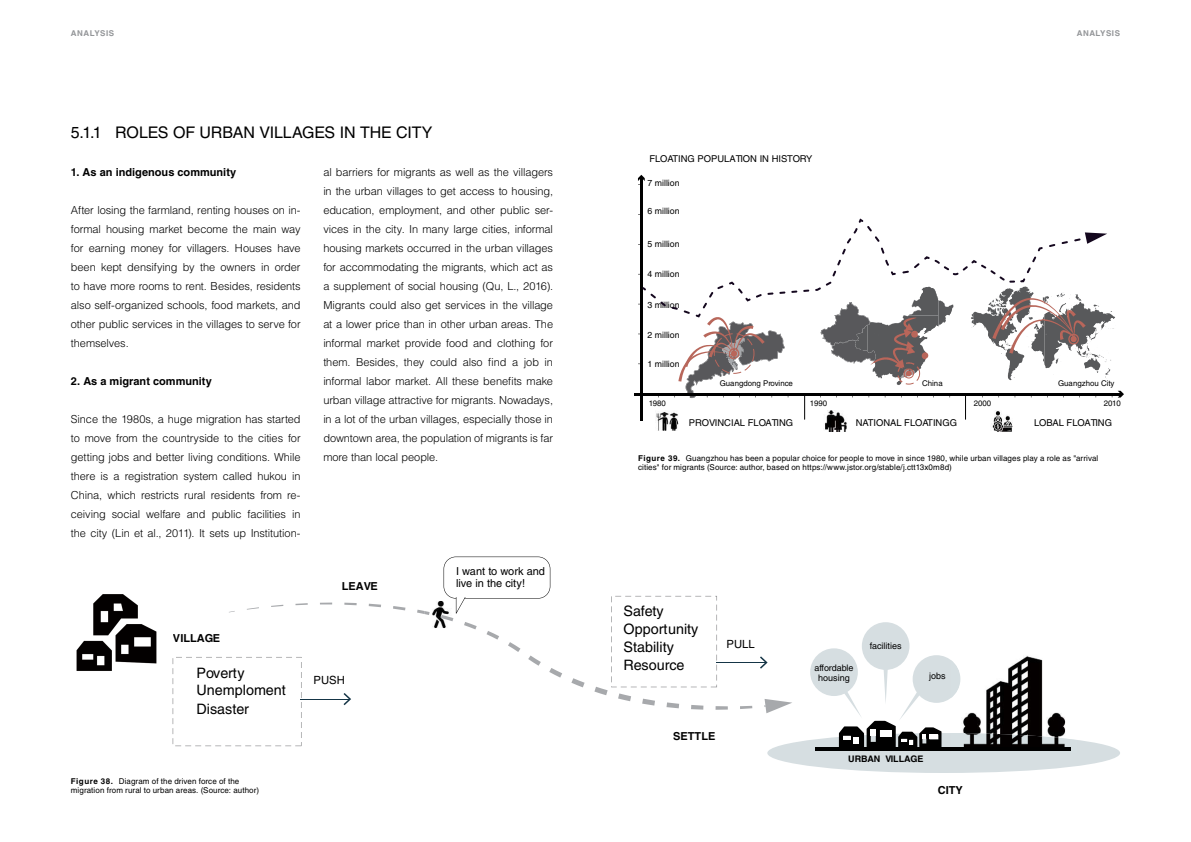
<style>
.page{position:relative;width:1191px;height:842px;background:#fff}
.page>*{position:absolute;margin:0;border:0;box-sizing:border-box;transform-origin:0 0}
.t1{font:16px "Helvetica LT Std";letter-spacing:-.01em;color:#000}
.t2{font:14.4px/18px "Helvetica LT Std";color:#000}
.t3{font:11.3px "Helvetica LT Std";color:#000}
.t4{font:300 11px/19px "Helvetica LT Std";letter-spacing:-.01em;color:#000;text-align:justify}
.t5{font:700 11px "Helvetica LT Std";color:#000}
.t6{font:11px/12.3px "Helvetica LT Std";color:#000}
.t7{font:9.4px "Helvetica LT Std";color:#000}
.t8{font:9px/10px "Helvetica LT Std";color:#000;text-align:center}
.t9{font:700 9px "Helvetica LT Std";color:#000}
.t10{font:8.7px "Helvetica LT Std";color:#000}
.t11{font:8px/9.6px "Helvetica LT Std";letter-spacing:.015em;color:#000}
.t12{font:700 8px "Helvetica LT Std";color:#939598}
.t13{font:7.9px "Helvetica LT Std";color:#000}
.s1{font-weight:700}
</style>
<div class="page">
<div style="left:810px;top:648px;width:48px;height:48px;background:#d6dee1;border-radius:50%"></div>
<div style="left:862px;top:622px;width:47px;height:48px;background:#d6dee1;border-radius:50%"></div>
<div style="left:912px;top:655px;width:48px;height:48px;background:#d6dee1;border-radius:50%"></div>
<div style="left:767px;top:733px;width:353px;height:40px;background:#d6dee1;border-radius:50%"></div>
<hr style="left:300px;top:699px;width:49px;height:1px;background:#153546">
<svg style="left:343px;top:693px;width:8px;height:12px"></svg>
<hr style="left:717px;top:662px;width:49px;height:1px;background:#153546">
<svg style="left:760px;top:656px;width:7px;height:13px"></svg>
<img style="left:950px;top:656px;width:116px;height:77px">
<img style="left:950px;top:659px;width:10px;height:39px">
<img style="left:950px;top:733px;width:126px;height:18px">
<img style="left:76px;top:594px;width:97px;height:86px">
<svg style="left:247px;top:607px;width:12px;height:3px"></svg>
<svg style="left:271px;top:605px;width:12px;height:2px"></svg>
<svg style="left:295px;top:603px;width:13px;height:2px"></svg>
<svg style="left:320px;top:602px;width:12px;height:2px"></svg>
<svg style="left:344px;top:603px;width:13px;height:2px"></svg>
<svg style="left:369px;top:604px;width:12px;height:3px"></svg>
<svg style="left:393px;top:606px;width:12px;height:4px"></svg>
<svg style="left:571px;top:678px;width:13px;height:9px"></svg>
<svg style="left:717px;top:706px;width:11px;height:4px"></svg>
<svg style="left:740px;top:706px;width:12px;height:3px"></svg>
<svg style="left:764px;top:699px;width:28px;height:14px"></svg>
<img style="left:429px;top:601px;width:12px;height:27px">
<svg style="left:417px;top:610px;width:12px;height:5px"></svg>
<svg style="left:441px;top:557px;width:121px;height:120px"></svg>
<svg style="left:173px;top:657px;width:128px;height:89px"></svg>
<svg style="left:594px;top:596px;width:123px;height:114px"></svg>
<hr style="left:815px;top:747px;width:255px;height:3px;background:#000">
<svg style="left:839px;top:668px;width:102px;height:79px"></svg>
<hr style="left:640px;top:177px;width:2px;height:243px;background:#000">
<svg style="left:638px;top:175px;width:7px;height:10px"></svg>
<hr style="left:634px;top:393px;width:487px;height:2px;background:#000">
<img style="left:992px;top:420px;width:20px;height:11px">
<img style="left:825px;top:420px;width:22px;height:11px">
<img style="left:657px;top:420px;width:21px;height:11px">
<svg style="left:638px;top:214px;width:486px;height:206px"></svg>
<img style="left:938px;top:301px;width:15px;height:25px">
<img style="left:909px;top:287px;width:20px;height:28px">
<p class="t12" style="left:71px;top:28px;width:13px">Analysis</p>
<p class="t12" style="left:1076px;top:28px;width:13px">Analysis</p>
<h1 class="t1" style="left:71px;top:123px;width:363px">5.1.1 ROLES OF URBAN VILLAGES IN THE CITY</h1>
<p class="t5" style="left:71px;top:165px;width:167px">1. As an indigenous community</p>
<p class="t4" style="left:71px;top:200px;width:231px">After losing the farmland, renting houses on in&shy;formal housing market become the main way for earning money for villagers. Houses have been kept densifying by the owners in order to have more rooms to rent. Besides, residents also self-organized schools, food markets, and other public services in the villages to serve for themselves.</p>
<p class="t5" style="left:71px;top:374px;width:142px">2. As a migrant community</p>
<p class="t4" style="left:71px;top:409px;width:231px">Since the 1980s, a huge migration has started to move from the countryside to the cities for getting jobs and better living conditions. While there is a registration system called hukou in China, which restricts rural residents from re&shy;ceiving social welfare and public facilities in the city (Lin et al., 2011). It sets up Institution-</p>
<p class="t4" style="left:323px;top:162px;width:231px">al barriers for migrants as well as the villagers in the urban villages to get access to housing, education, employment, and other public ser&shy;vices in the city. In many large cities, informal housing markets occurred in the urban villages for accommodating the migrants, which act as a supplement of social housing (Qu, L., 2016).<br>Migrants could also get services in the village at a lower price than in other urban areas. The informal market provide food and clothing for them. Besides, they could also find a job in informal labor market. All these benefits make urban village attractive for migrants. Nowadays, in a lot of the urban villages, especially those in downtown area, the population of migrants is far more than local people.</p>
<p class="t5" style="left:342px;top:579px;width:37px">LEAVE</p>
<p class="t6" style="left:456px;top:565px;width:90px">I want to work and live in the city!</p>
<p class="t7" style="left:649px;top:153px;width:164px">FLOATING POPULATION IN HISTORY</p>
<p class="t10" style="left:647px;top:178px;width:34px">7 million</p>
<p class="t10" style="left:647px;top:206px;width:34px">6 million</p>
<p class="t10" style="left:647px;top:239px;width:34px">5 million</p>
<p class="t10" style="left:647px;top:268px;width:34px">4 million</p>
<p class="t10" style="left:647px;top:299px;width:34px">3 million</p>
<p class="t10" style="left:647px;top:330px;width:34px">2 million</p>
<p class="t10" style="left:647px;top:359px;width:34px">1 million</p>
<p class="t13" style="left:649px;top:398px;width:19px">1980</p>
<p class="t13" style="left:810px;top:398px;width:19px">1990</p>
<p class="t13" style="left:973px;top:398px;width:19px">2000</p>
<p class="t13" style="left:1103px;top:398px;width:18px">2010</p>
<p class="t7" style="left:689px;top:418px;width:106px">PROVINCIAL FLOATING</p>
<p class="t13" style="left:720px;top:379px;width:75px">Guangdong Province</p>
<p class="t13" style="left:922px;top:379px;width:22px">China</p>
<p class="t13" style="left:1058px;top:379px;width:58px">Guangzhou City</p>
<p class="t7" style="left:855px;top:418px;width:103px">NATIONAL FLOATINGG</p>
<p class="t7" style="left:1034px;top:418px;width:79px">LOBAL FLOATING</p>
<p class="t11" style="left:638px;top:453px;width:462px"><span class="s1">Figure 39.</span> Guangzhou has been a popular choice for people to move in since 1980, while urban villages play a role as "arrival cities" for migrants (Source: author, based on https://www.jstor.org/stable/j.ctt13x0m8d)</p>
<p class="t5" style="left:173px;top:631px;width:49px">VILLAGE</p>
<h2 class="t2" style="left:196px;top:664px;width:50px">Poverty</h2>
<h2 class="t2" style="left:196px;top:700px;width:54px">Disaster</h2>
<h2 class="t2" style="left:196px;top:681px;width:91px">Unemploment</h2>
<p class="t11" style="left:71px;top:776px;width:190px"><span class="s1">Figure 38.</span> Diagram of the driven force of the migration from rural to urban areas. (Source: author)</p>
<h2 class="t2" style="left:623px;top:602px;width:76px">Safety<br>Opportunity<br>Stability<br>Resource</h2>
<p class="t3" style="left:726px;top:637px;width:30px">PULL</p>
<p class="t3" style="left:313px;top:673px;width:33px">PUSH</p>
<p class="t8" style="left:814px;top:662px;width:41px">affordable housing</p>
<p class="t8" style="left:869px;top:641px;width:33px">facilities</p>
<p class="t5" style="left:673px;top:729px;width:44px">SETTLE</p>
<p class="t8" style="left:929px;top:671px;width:18px">jobs</p>
<p class="t9" style="left:848px;top:753px;width:77px">URBAN VILLAGE</p>
<p class="t5" style="left:937px;top:783px;width:27px">CITY</p>
</div>
